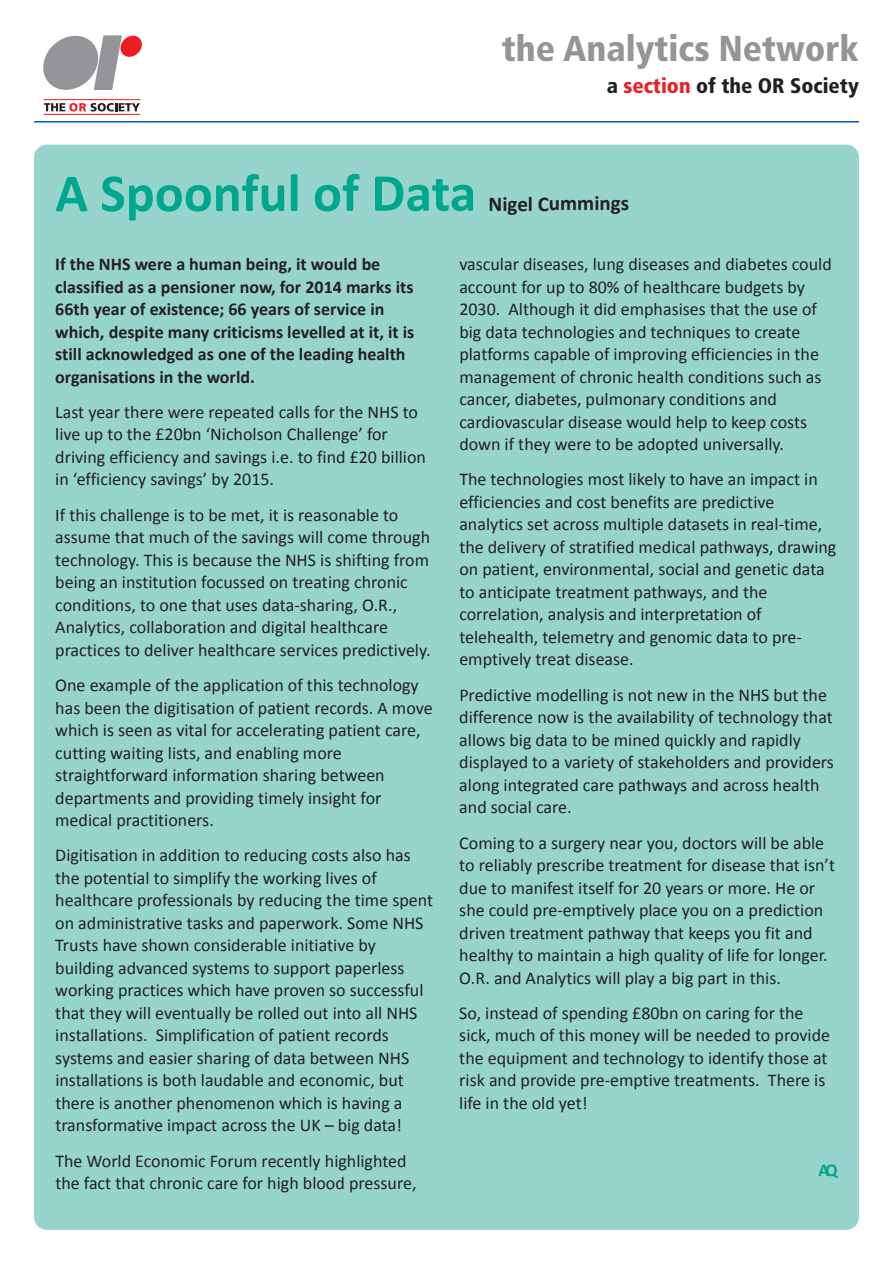
<style>
.page{position:relative;width:893px;height:1263px;background:#fff}
.page>*{position:absolute;margin:0;border:0;box-sizing:border-box;transform-origin:0 0}
.t1{font:700 54px "Calibri";color:#00a78f}
.t2{font:900 condensed 36px "Frutiger";color:#939598}
.t3{font:900 condensed 21px "Frutiger";color:#231f20}
.t4{font:700 21px "Calibri";color:#231f20}
.t5{font:18px/22.5px "Calibri";color:#231f20}
.t6{font:700 18px/22.5px "Calibri";color:#231f20}
.t7{font:700 18px "Calibri";color:#00a78f}
.s1{color:#ee1d23}
</style>
<div class="page">
<svg style="left:43px;top:35px;width:99px;height:55px"></svg>
<hr style="left:44px;top:99px;width:96px;height:1px;background:#ee1d23">
<hr style="left:44px;top:114px;width:96px;height:1px;background:#ee1d23">
<svg style="left:44px;top:103px;width:96px;height:8px"></svg>
<hr style="left:34px;top:121px;width:825px;height:1px;background:#015aaa">
<div style="left:34px;top:145px;width:825px;height:1085px;background:#97d5cc;border-radius:13px"></div>
<h2 class="t2" style="left:502px;top:34px;width:359px">the Analytics Network</h2>
<p class="t3" style="left:607px;top:77px;width:254px">a <span class="s1">section</span> of the OR Society</p>
<h1 class="t1" style="left:55px;top:159px;width:423px">A Spoonful of Data</h1>
<p class="t4" style="left:489px;top:190px;width:142px">Nigel Cummings</p>
<p class="t6" style="left:55px;top:253px;width:361px">If the NHS were a human being, it would be classified as a pensioner now, for 2014 marks its 66th year of existence; 66 years of service in which, despite many criticisms levelled at it, it is still acknowledged as one of the leading health organisations in the world.</p>
<p class="t5" style="left:55px;top:400px;width:372px">Last year there were repeated calls for the NHS to live up to the £20bn ‘Nicholson Challenge’ for driving efficiency and savings i.e. to find £20 billion in ‘efficiency savings’ by 2015.</p>
<p class="t5" style="left:55px;top:503px;width:377px">If this challenge is to be met, it is reasonable to assume that much of the savings will come through technology. This is because the NHS is shifting from being an institution focussed on treating chronic conditions, to one that uses data-sharing, O.R., Analytics, collaboration and digital healthcare practices to deliver healthcare services predictively.</p>
<p class="t5" style="left:55px;top:674px;width:379px">One example of the application of this technology has been the digitisation of patient records. A move which is seen as vital for accelerating patient care, cutting waiting lists, and enabling more straightforward information sharing between departments and providing timely insight for medical practitioners.</p>
<p class="t5" style="left:55px;top:844px;width:379px">Digitisation in addition to reducing costs also has the potential to simplify the working lives of healthcare professionals by reducing the time spent on administrative tasks and paperwork. Some NHS Trusts have shown considerable initiative by building advanced systems to support paperless working practices which have proven so successful that they will eventually be rolled out into all NHS installations. Simplification of patient records systems and easier sharing of data between NHS installations is both laudable and economic, but there is another phenomenon which is having a transformative impact across the UK – big data!</p>
<p class="t5" style="left:55px;top:1149px;width:363px">The World Economic Forum recently highlighted the fact that chronic care for high blood pressure,</p>
<p class="t5" style="left:459px;top:253px;width:374px">vascular diseases, lung diseases and diabetes could account for up to 80% of healthcare budgets by 2030. Although it did emphasises that the use of big data technologies and techniques to create platforms capable of improving efficiencies in the management of chronic health conditions such as cancer, diabetes, pulmonary conditions and cardiovascular disease would help to keep costs down if they were to be adopted universally.</p>
<p class="t5" style="left:459px;top:468px;width:379px">The technologies most likely to have an impact in efficiencies and cost benefits are predictive analytics set across multiple datasets in real-time, the delivery of stratified medical pathways, drawing on patient, environmental, social and genetic data to anticipate treatment pathways, and the correlation, analysis and interpretation of telehealth, telemetry and genomic data to pre&shy;emptively treat disease.</p>
<p class="t5" style="left:459px;top:683px;width:376px">Predictive modelling is not new in the NHS but the difference now is the availability of technology that allows big data to be mined quickly and rapidly displayed to a variety of stakeholders and providers along integrated care pathways and across health and social care.</p>
<p class="t5" style="left:459px;top:831px;width:377px">Coming to a surgery near you, doctors will be able to reliably prescribe treatment for disease that isn’t due to manifest itself for 20 years or more. He or she could pre-emptively place you on a prediction driven treatment pathway that keeps you fit and healthy to maintain a high quality of life for longer.<br>O.R. and Analytics will play a big part in this.</p>
<p class="t5" style="left:459px;top:1001px;width:372px">So, instead of spending £80bn on caring for the sick, much of this money will be needed to provide the equipment and technology to identify those at risk and provide pre-emptive treatments. There is life in the old yet!</p>
<p class="t7" style="left:818px;top:1158px;width:21px">AQ</p>
</div>
